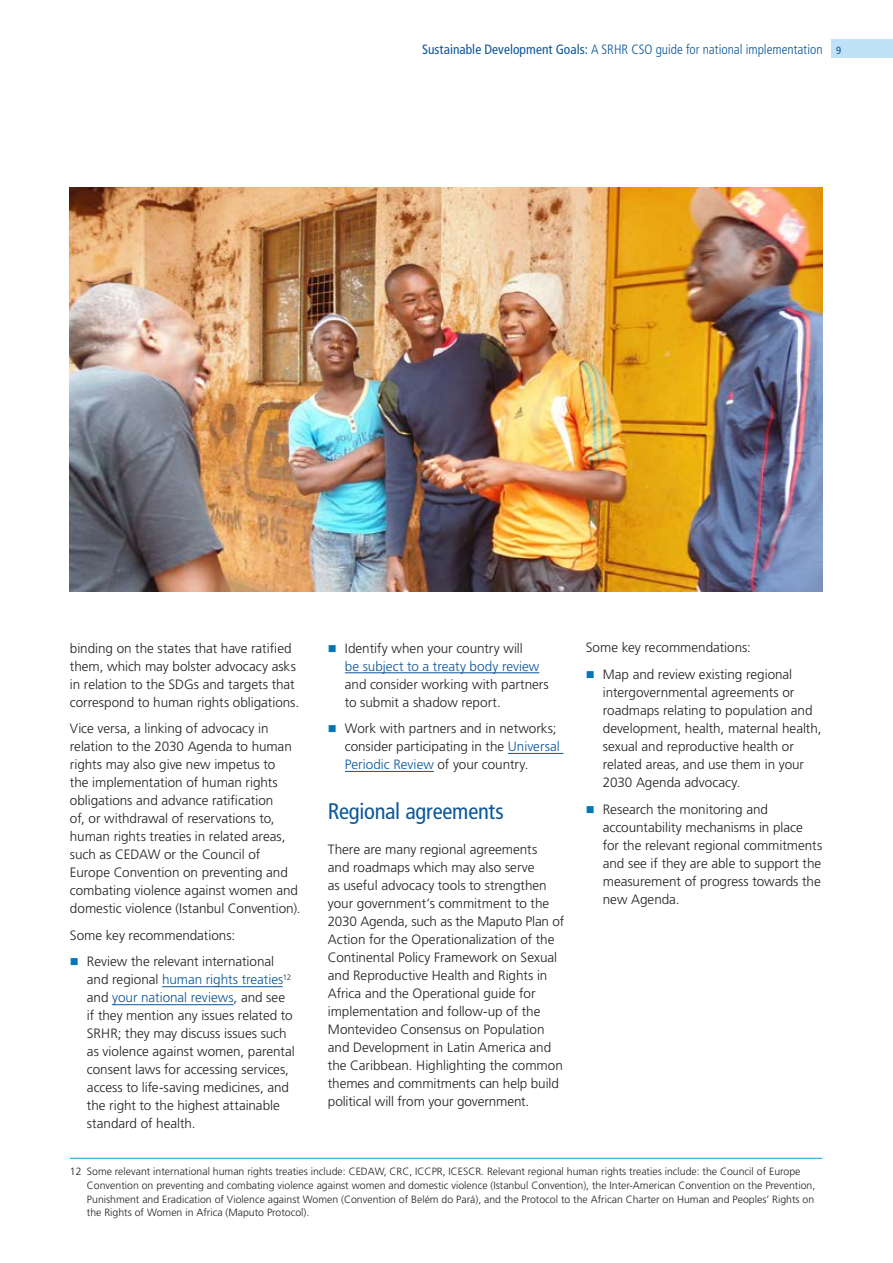
<style>
.page{position:relative;width:893px;height:1263px;background:#fff}
.page>*{position:absolute;margin:0;border:0;box-sizing:border-box;transform-origin:0 0}
.t1{font:condensed 22.5px "Frutiger LT Std";letter-spacing:-.01em;color:#0c5699}
.t2{font:300 13.5px/18px "Frutiger LT Std";letter-spacing:-.005em;color:#231f20}
.t3{font:300 condensed 13.5px "Frutiger LT Std";color:#0c5699}
.t4{font:300 13.5px "Frutiger LT Std";color:#0c5699}
.t5{font:300 10.5px/13.5px "Frutiger LT Std";color:#231f20}
.s1{font-weight:400}
.s2{font-weight:400;font-size:10.5px}
.s3{color:#0c5699}
</style>
<div class="page">
<div style="left:832px;top:39px;width:61px;height:18px;background:#c0e2f6"></div>
<hr style="left:162px;top:986px;width:121px;height:1px;background:#0c5699">
<hr style="left:112px;top:1004px;width:122px;height:1px;background:#0c5699">
<hr style="left:345px;top:672px;width:194px;height:1px;background:#0c5699">
<hr style="left:508px;top:753px;width:55px;height:1px;background:#0c5699">
<hr style="left:345px;top:771px;width:89px;height:1px;background:#0c5699">
<hr style="left:70px;top:1158px;width:752px;height:1px;background:#00a5e3">
<img style="left:70px;top:188px;width:752px;height:403px">
<p class="t3" style="left:422px;top:42px;width:421px"><span class="s1">Sustainable Development Goals:</span> A SRHR CSO guide for national implementation <span class="s2">9</span></p>
<p class="t2" style="left:70px;top:639px;width:231px">binding on the states that have ratified them, which may bolster advocacy asks in relation to the SDGs and targets that correspond to human rights obligations.</p>
<p class="t2" style="left:70px;top:720px;width:232px">Vice versa, a linking of advocacy in relation to the 2030 Agenda to human rights may also give new impetus to<br>the implementation of human rights obligations and advance ratification<br>of, or withdrawal of reservations to, human rights treaties in related areas, such as CEDAW or the Council of Europe Convention on preventing and combating violence against women and domestic violence (Istanbul Convention).</p>
<p class="t2" style="left:87px;top:922px;width:189px;line-height:26.7px;text-indent:-17px">Some key recommendations:<br>Review the relevant international</p>
<p class="t2" style="left:87px;top:971px;width:209px">and regional <span class="s3">human rights treaties</span><sup>12 </sup>and <span class="s3">your national reviews</span>, and see if they mention any issues related to SRHR; they may discuss issues such as violence against women, parental consent laws for accessing services, access to life-saving medicines, and the right to the highest attainable standard of health.</p>
<p class="t2" style="left:345px;top:639px;width:179px">Identify when your country will</p>
<p class="t4" style="left:345px;top:658px;width:196px">be subject to a treaty body review</p>
<p class="t2" style="left:345px;top:675px;width:206px">and consider working with partners to submit a shadow report.</p>
<p class="t2" style="left:345px;top:720px;width:216px">Work with partners and in networks; consider participating in the <span class="s3">Universal<br>Periodic Review</span> of your country.</p>
<h1 class="t1" style="left:328px;top:798px;width:177px">Regional agreements</h1>
<p class="t2" style="left:328px;top:840px;width:238px">There are many regional agreements<br>and roadmaps which may also serve<br>as useful advocacy tools to strengthen your government’s commitment to the 2030 Agenda, such as the Maputo Plan of Action for the Operationalization of the Continental Policy Framework on Sexual and Reproductive Health and Rights in Africa and the Operational guide for implementation and follow-up of the Montevideo Consensus on Population and Development in Latin America and the Caribbean. Highlighting the common themes and commitments can help build political will from your government.</p>
<p class="t2" style="left:603px;top:635px;width:191px;line-height:26.7px;text-indent:-17px">Some key recommendations:<br>Map and review existing regional</p>
<p class="t2" style="left:603px;top:684px;width:220px">intergovernmental agreements or roadmaps relating to population and development, health, maternal health, sexual and reproductive health or related areas, and use them in your 2030 Agenda advocacy.</p>
<p class="t2" style="left:603px;top:800px;width:221px">Research the monitoring and accountability mechanisms in place for the relevant regional commitments and see if they are able to support the measurement of progress towards the new Agenda.</p>
<p class="t5" style="left:87px;top:1165px;width:730px;text-indent:-17px">12 Some relevant international human rights treaties include: CEDAW, CRC, ICCPR, ICESCR. Relevant regional human rights treaties include: the Council of Europe Convention on preventing and combating violence against women and domestic violence (Istanbul Convention), the Inter-American Convention on the Prevention, Punishment and Eradication of Violence against Women (Convention of Belém do Pará), and the Protocol to the African Charter on Human and Peoples’ Rights on the Rights of Women in Africa (Maputo Protocol).</p>
</div>
